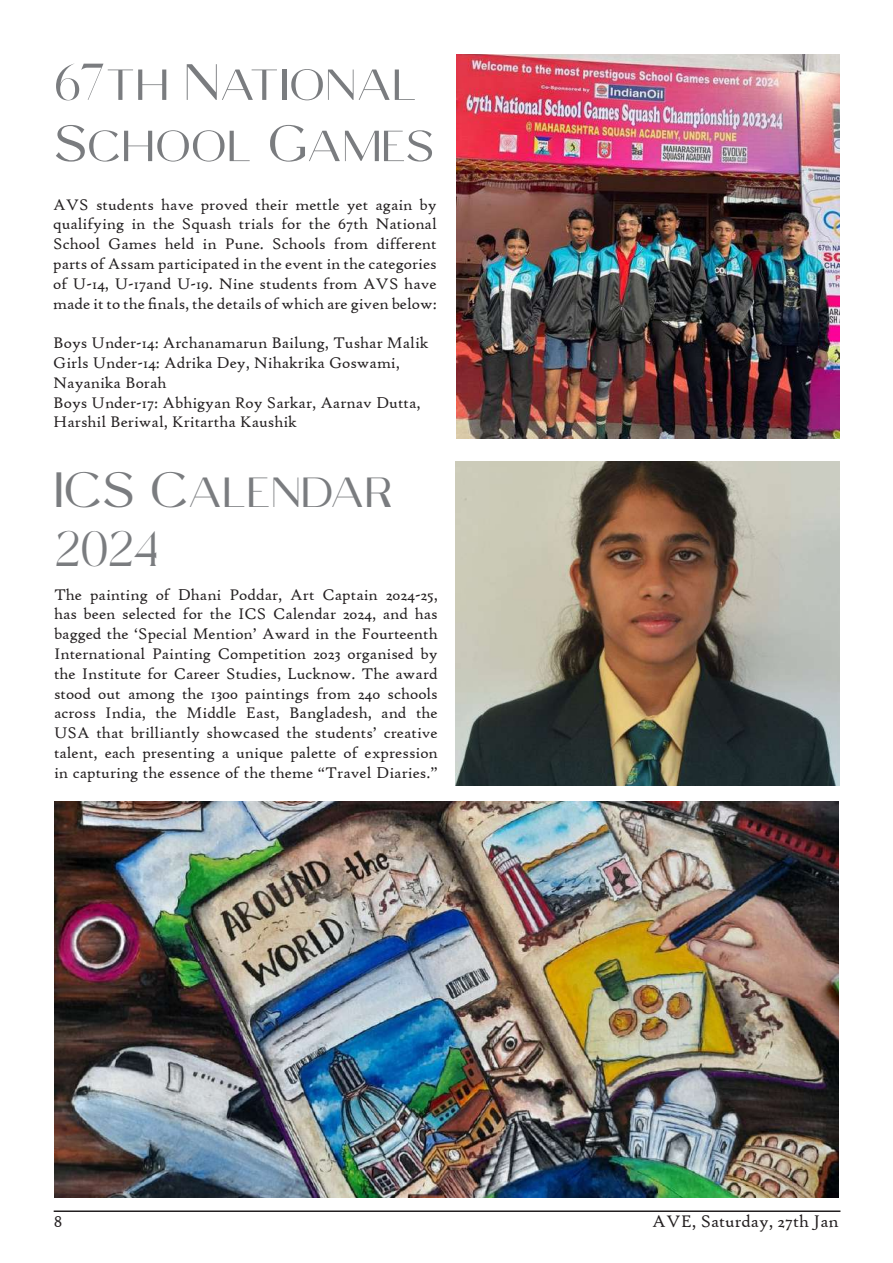
<style>
.page{position:relative;width:893px;height:1263px;background:#fff}
.page>*{position:absolute;margin:0;border:0;box-sizing:border-box;transform-origin:0 0}
.t1{font:51px/61.2px "Celine Peach Free Sans";color:#7a7c7f}
.t2{font:49.5px "Celine Peach Free Sans";color:#7a7c7f}
.t3{font:49.5px "Cangste";color:#7a7c7f}
.t4{font:18px "High Tower Text";color:#231f20}
.t5{font:16.5px/19.8px "High Tower Text";color:#231f20;text-align:justify}
.s1{font-family:"Cangste"}
</style>
<div class="page">
<hr style="left:54px;top:1210px;width:786px;height:2px;background:#231f20">
<img style="left:456px;top:462px;width:383px;height:324px">
<img style="left:456px;top:54px;width:384px;height:384px">
<img style="left:54px;top:801px;width:784px;height:397px">
<h1 class="t1" style="left:53px;top:51px;width:383px"><span class="s1">67</span>th National<br>School Games</h1>
<p class="t5" style="left:53px;top:194px;width:385px">AVS students have proved their mettle yet again by qualifying in the Squash trials for the 67th National School Games held in Pune. Schools from different parts of Assam participated in the event in the categories of U-14, U-17and U-19. Nine students from AVS have made it to the finals, the details of which are given below:</p>
<p class="t5" style="left:53px;top:333px;width:377px;text-align:left">Boys Under-14: Archanamarun Bailung, Tushar Malik Girls Under-14: Adrika Dey, Nihakrika Goswami, Nayanika Borah<br>Boys Under-17: Abhigyan Roy Sarkar, Aarnav Dutta, Harshil Beriwal, Kritartha Kaushik</p>
<h2 class="t2" style="left:54px;top:463px;width:341px">ICS Calendar</h2>
<h2 class="t3" style="left:54px;top:519px;width:107px">2024</h2>
<p class="t5" style="left:54px;top:584px;width:385px">The painting of Dhani Poddar, Art Captain 2024-25, has been selected for the ICS Calendar 2024, and has bagged the ‘Special Mention’ Award in the Fourteenth International Painting Competition 2023 organised by the Institute for Career Studies, Lucknow. The award stood out among the 1300 paintings from 240 schools across India, the Middle East, Bangladesh, and the USA that brilliantly showcased the students’ creative talent, each presenting a unique palette of expression in capturing the essence of the theme “Travel Diaries.”</p>
<p class="t4" style="left:54px;top:1210px;width:10px">8</p>
<p class="t4" style="left:652px;top:1210px;width:188px">AVE, Saturday, 27th Jan</p>
</div>
